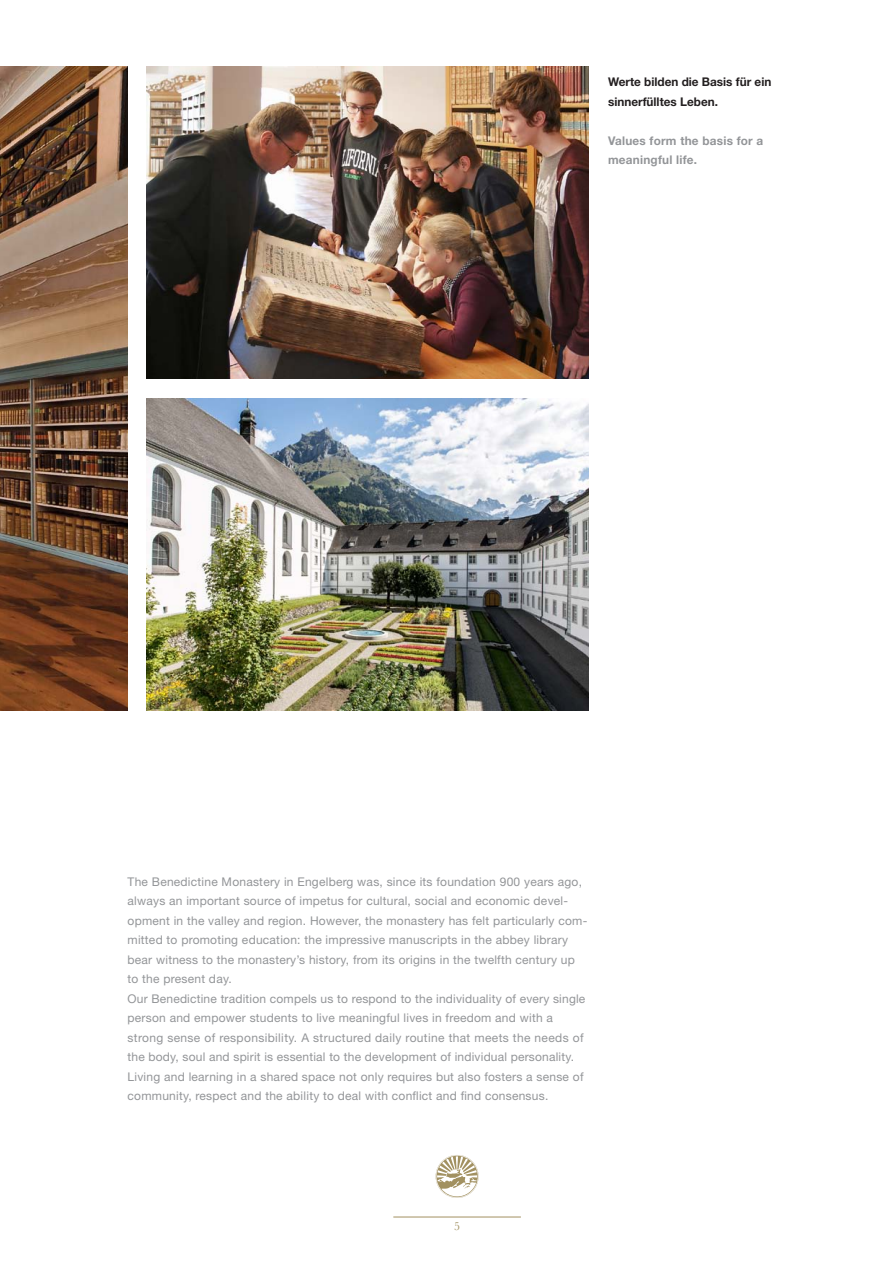
<style>
.page{position:relative;width:893px;height:1263px;background:#fff}
.page>*{position:absolute;margin:0;border:0;box-sizing:border-box;transform-origin:0 0}
.Fliesstext_englisch{font:12px/19.5px "Helvetica Neue LT Std";letter-spacing:.02em;color:#939598}
.Bodytext{font:700 12px/19.5px "Helvetica Neue LT Std";color:#231f20}
.Bodytext_englisch{font:700 12px/19.5px "Helvetica Neue LT Std";letter-spacing:.02em;color:#939598}
.t1{font:12px "Baskerville";color:#a29161}
</style>
<div class="page">
<svg style="left:436px;top:1155px;width:43px;height:43px"></svg>
<hr style="left:393px;top:1216px;width:128px;height:1px;background:#a29161">
<img style="left:147px;top:67px;width:442px;height:312px">
<img style="left:147px;top:398px;width:442px;height:312px">
<img style="left:0;top:67px;width:128px;height:643px">
<p class="Bodytext" style="left:608px;top:72px;width:165px">Werte bilden die Basis für ein sinnerfülltes Leben.</p>
<p class="Bodytext_englisch" style="left:608px;top:130px;width:157px">Values form the basis for a meaningful life.</p>
<p class="Fliesstext_englisch" style="left:128px;top:872px;width:461px">The Benedictine Monastery in Engelberg was, since its foundation 900 years ago, always an important source of impetus for cultural, social and economic devel&shy;opment in the valley and region. However, the monastery has felt particularly com&shy;mitted to promoting education: the impressive manuscripts in the abbey library bear witness to the monastery’s history, from its origins in the twelfth century up to the present day.</p>
<p class="Fliesstext_englisch" style="left:128px;top:989px;width:459px">Our Benedictine tradition compels us to respond to the individuality of every single person and empower students to live meaningful lives in freedom and with a strong sense of responsibility. A structured daily routine that meets the needs of the body, soul and spirit is essential to the development of individual personality.<br>Living and learning in a shared space not only requires but also fosters a sense of community, respect and the ability to deal with conflict and find consensus.</p>
<p class="t1" style="left:454px;top:1219px;width:7px">5</p>
</div>
